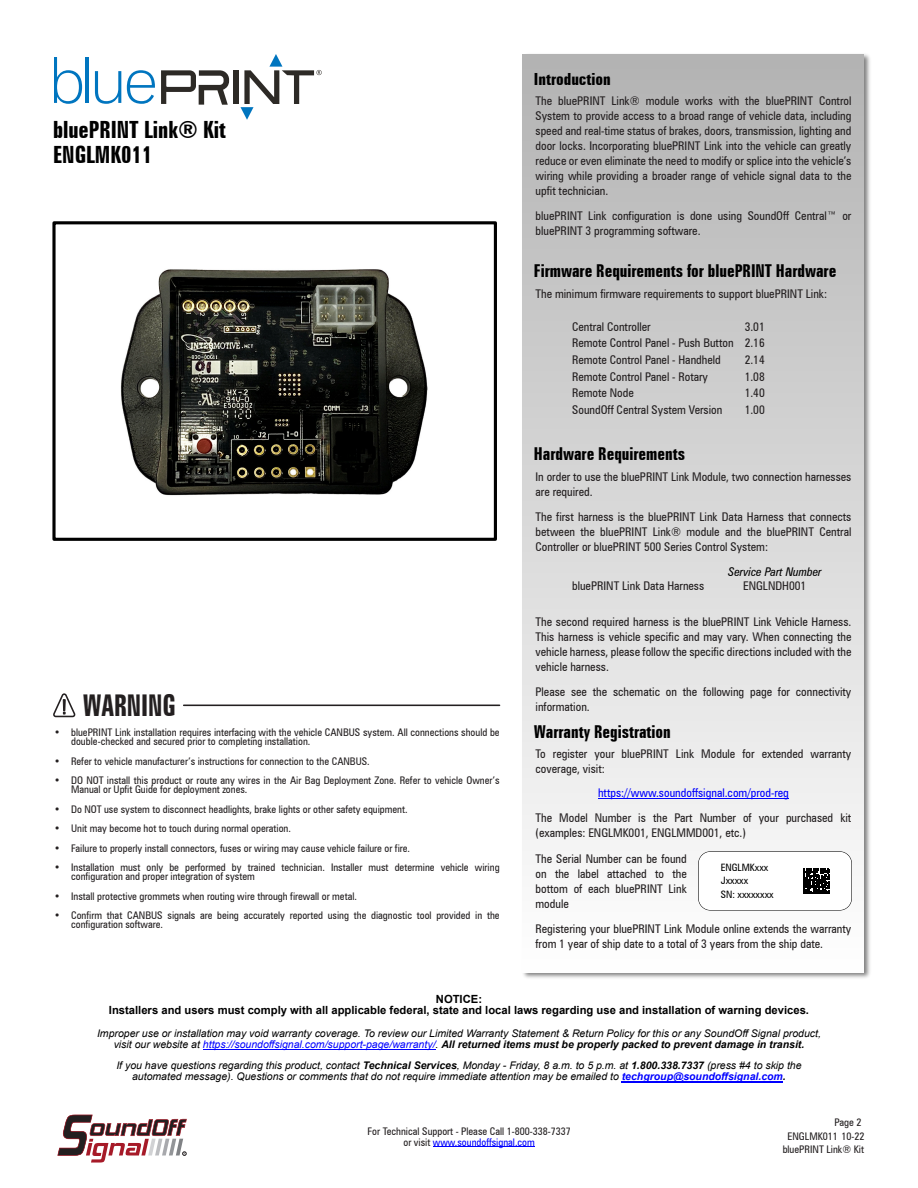
<style>
.page{position:relative;width:918px;height:1188px;background:#fff}
.page>*{position:absolute;margin:0;border:0;box-sizing:border-box;transform-origin:0 0}
.t1{font:700 extra-condensed 30px "Zurich BT";color:#231f20;scale:.91 1}
.t2{font:700 extra-condensed 23.7px/24.9px "Zurich BT";color:#000}
.t3{font:700 extra-condensed 17.7px "Zurich BT";color:#000}
.t4{font:700 extra-condensed 16.65px "Zurich BT";color:#000;scale:1.06 1}
.t5{font:condensed 12px/15px "Zurich BT";color:#231f20}
.t6{font:condensed 12px "Zurich BT";color:#00f}
.t7{font:italic condensed 12px "Zurich BT";color:#000}
.t8{font:700 11.25px/11.6px "Arial";color:#000;text-align:center}
.t9{font:condensed 10.5px/9px "Zurich BT";color:#231f20}
.t10{font:italic 10.5px/10.8px "Arial";color:#000;text-align:center}
.t11{font:condensed 10.2px/13.5px "Zurich BT";color:#000}
.s1{color:#00f}
.s2{font-weight:700}
.s3{font-weight:700;color:#00f}
</style>
<div class="page">
<svg style="left:57px;top:1115px;width:130px;height:48px"></svg>
<hr style="left:433px;top:1147px;width:102px;height:1px;background:#00f">
<div style="left:234px;top:70px;width:5px;height:34px;background:#2d2a26"></div>
<svg style="left:161px;top:70px;width:68px;height:35px"></svg>
<svg style="left:54px;top:57px;width:28px;height:47px"></svg>
<hr style="left:86px;top:57px;width:3px;height:46px;background:#0075bf">
<svg style="left:95px;top:71px;width:26px;height:33px"></svg>
<svg style="left:127px;top:70px;width:28px;height:34px"></svg>
<svg style="left:240px;top:54px;width:82px;height:66px"></svg>
<hr style="left:203px;top:1049px;width:233px;height:1px;background:#00f">
<hr style="left:622px;top:1081px;width:161px;height:1px;background:#00f">
<div style="left:52px;top:221px;width:445px;height:320px;border:3px solid #000"></div>
<img style="left:120px;top:269px;width:308px;height:227px">
<svg style="left:53px;top:693px;width:23px;height:25px"></svg>
<hr style="left:184px;top:705px;width:316px;height:1px;background:#231f20">
<img style="left:522px;top:54px;width:348px;height:924px">
<div style="left:523px;top:54px;width:341px;height:919px;background:linear-gradient(to bottom,#b3b3b3,#fefefe)"></div>
<div style="left:699px;top:852px;width:152px;height:58px;background:#fff;border-radius:12px"></div>
<svg style="left:804px;top:868px;width:25px;height:26px"></svg>
<hr style="left:598px;top:798px;width:191px;height:1px;background:#00f">
<h2 class="t2" style="left:53px;top:119px;width:174px">bluePRINT Link® Kit<br>ENGLMK011</h2>
<h1 class="t1" style="left:83px;top:693px;width:104px">WARNING</h1>
<p class="t9" style="left:71px;top:729px;width:430px;text-indent:-17px">• bluePRINT Link installation requires interfacing with the vehicle CANBUS system. All connections should be double-checked and secured prior to completing installation.</p>
<p class="t9" style="left:54px;top:758px;width:317px">• Refer to vehicle manufacturer’s instructions for connection to the CANBUS.</p>
<p class="t9" style="left:71px;top:777px;width:430px;text-indent:-17px">• DO NOT install this product or route any wires in the Air Bag Deployment Zone. Refer to vehicle Owner’s<br>Manual or Upfit Guide for deployment zones.</p>
<p class="t9" style="left:54px;top:806px;width:355px">• Do NOT use system to disconnect headlights, brake lights or other safety equipment.</p>
<p class="t9" style="left:54px;top:825px;width:238px">• Unit may become hot to touch during normal operation.</p>
<p class="t9" style="left:54px;top:845px;width:358px">• Failure to properly install connectors, fuses or wiring may cause vehicle failure or fire.</p>
<p class="t9" style="left:71px;top:864px;width:430px;text-indent:-17px">• Installation must only be performed by trained technician. Installer must determine vehicle wiring configuration and proper integration of system</p>
<p class="t9" style="left:54px;top:893px;width:304px">• Install protective grommets when routing wire through firewall or metal.</p>
<p class="t9" style="left:71px;top:912px;width:430px;text-indent:-17px">• Confirm that CANBUS signals are being accurately reported using the diagnostic tool provided in the configuration software.</p>
<h3 class="t4" style="left:534px;top:72px;width:74px">Introduction</h3>
<p class="t5" style="left:536px;top:94px;width:317px;text-align:justify">The bluePRINT Link® module works with the bluePRINT Control System to provide access to a broad range of vehicle data, including speed and real-time status of brakes, doors, transmission, lighting and door locks. Incorporating bluePRINT Link into the vehicle can greatly reduce or even eliminate the need to modify or splice into the vehicle’s wiring while providing a broader range of vehicle signal data to the upfit technician.</p>
<p class="t5" style="left:536px;top:210px;width:317px">bluePRINT Link configuration is done using SoundOff Central™ or bluePRINT 3 programming software.</p>
<h3 class="t3" style="left:534px;top:264px;width:304px">Firmware Requirements for bluePRINT Hardware</h3>
<p class="t5" style="left:536px;top:288px;width:293px">The minimum firmware requirements to support bluePRINT Link:</p>
<p class="t5" style="left:572px;top:320px;width:80px">Central Controller</p>
<p class="t5" style="left:572px;top:319px;width:194px;line-height:16.6px;text-align:justify;text-indent:173px">3.01<br>Remote Control Panel - Push Button 2.16<br>Remote Control Panel - Handheld</p>
<p class="t5" style="left:745px;top:353px;width:22px">2.14</p>
<p class="t5" style="left:572px;top:370px;width:137px">Remote Control Panel - Rotary</p>
<p class="t5" style="left:745px;top:370px;width:22px">1.08</p>
<p class="t5" style="left:572px;top:387px;width:63px">Remote Node</p>
<p class="t5" style="left:745px;top:387px;width:22px">1.40</p>
<p class="t5" style="left:572px;top:403px;width:152px">SoundOff Central System Version</p>
<p class="t5" style="left:745px;top:403px;width:22px">1.00</p>
<h3 class="t3" style="left:534px;top:447px;width:153px">Hardware Requirements</h3>
<p class="t5" style="left:536px;top:470px;width:317px">In order to use the bluePRINT Link Module, two connection harnesses are required.</p>
<p class="t5" style="left:536px;top:511px;width:317px;text-align:justify">The first harness is the bluePRINT Link Data Harness that connects between the bluePRINT Link® module and the bluePRINT Central Controller or bluePRINT 500 Series Control System:</p>
<p class="t7" style="left:728px;top:567px;width:95px">Service Part Number</p>
<p class="t5" style="left:572px;top:579px;width:134px">bluePRINT Link Data Harness</p>
<p class="t5" style="left:743px;top:579px;width:65px">ENGLNDH001</p>
<p class="t5" style="left:536px;top:615px;width:317px;text-align:justify">The second required harness is the bluePRINT Link Vehicle Harness.<br>This harness is vehicle specific and may vary. When connecting the vehicle harness, please follow the specific directions included with the vehicle harness.</p>
<p class="t5" style="left:536px;top:686px;width:317px">Please see the schematic on the following page for connectivity information.</p>
<h3 class="t3" style="left:534px;top:724px;width:138px">Warranty Registration</h3>
<p class="t5" style="left:536px;top:747px;width:317px">To register your bluePRINT Link Module for extended warranty coverage, visit:</p>
<p class="t6" style="left:598px;top:787px;width:192px">https://www.soundoffsignal.com/prod-reg</p>
<p class="t5" style="left:536px;top:812px;width:317px">The Model Number is the Part Number of your purchased kit (examples: ENGLMK001, ENGLMMD001, etc.)</p>
<p class="t5" style="left:536px;top:852px;width:153px;text-align:justify">The Serial Number can be found on the label attached to the bottom of each bluePRINT Link module</p>
<p class="t5" style="left:536px;top:923px;width:317px">Registering your bluePRINT Link Module online extends the warranty from 1 year of ship date to a total of 3 years from the ship date.</p>
<p class="t11" style="left:721px;top:861px;width:54px">ENGLMKxxx<br>Jxxxxx<br>SN: xxxxxxxx</p>
<p class="t8" style="left:109px;top:994px;width:702px">NOTICE:<br>Installers and users must comply with all applicable federal, state and local laws regarding use and installation of warning devices.</p>
<p class="t10" style="left:97px;top:1029px;width:726px">Improper use or installation may void warranty coverage. To review our Limited Warranty Statement &amp; Return Policy for this or any SoundOff Signal product, visit our website at <span class="s1">https://soundoffsignal.com/support-page/warranty/</span>. <span class="s2">All returned items must be properly packed to prevent damage in transit.</span></p>
<p class="t10" style="left:116px;top:1061px;width:687px">If you have questions regarding this product, contact <span class="s2">Technical Services</span>, Monday - Friday, 8 a.m. to 5 p.m. at <span class="s2">1.800.338.7337</span> (press #4 to skip the automated message). Questions or comments that do not require immediate attention may be emailed to <span class="s3">techgroup@soundoffsignal.com</span><span class="s2">.</span></p>
<p class="t9" style="left:367px;top:1127px;width:205px;line-height:10.5px;text-align:center">For Technical Support - Please Call 1-800-338-7337 or visit <span class="s1">www.soundoffsignal.com</span></p>
<p class="t9" style="left:788px;top:1116px;width:78px;line-height:14.1px;text-align:right">Page 2<br>ENGLMK011 10-22</p>
<p class="t9" style="left:783px;top:1146px;width:83px">bluePRINT Link® Kit</p>
</div>
